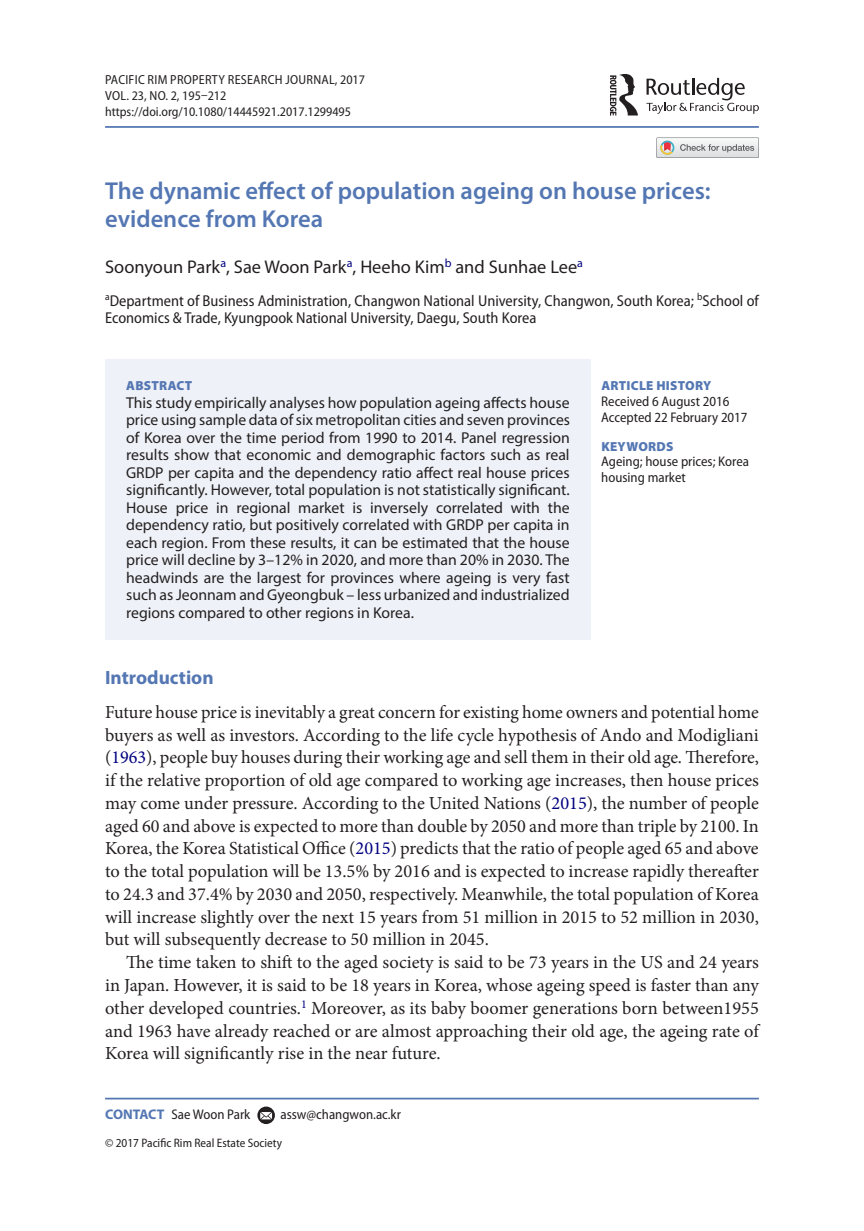
<style>
.page{position:relative;width:864px;height:1231px;background:#fff}
.page>*{position:absolute;margin:0;border:0;box-sizing:border-box;transform-origin:0 0}
.t1{font:600 24.5px/28px "Myriad Pro";color:#5477b3}
.t2{font:700 19.25px "Myriad Pro";color:#5477b3}
.t3{font:18.38px/22.8px "Minion Pro";color:#231f20;text-align:justify}
.t4{font:18.38px "Myriad Pro";color:#231f20}
.t5{font:15.75px/17.5px "Myriad Pro";color:#231f20;text-align:justify}
.t6{font:semi-condensed 15.75px/17.5px "Myriad Pro";color:#231f20}
.t7{font:semi-condensed 14px/15.8px "Myriad Pro";color:#231f20}
.t8{font:semi-condensed 13.12px/15.8px "Myriad Pro";color:#231f20}
.t9{font:900 13.12px "Myriad Pro";letter-spacing:.02em;color:#5477b3}
.t10{font:semi-condensed 12.25px "Myriad Pro";color:#231f20}
.s1{color:#000080}
.s2{font-weight:700;font-stretch:normal;color:#5477b3}
</style>
<div class="page">
<hr style="left:105px;top:126px;width:653px;height:2px;background:#5477b3">
<div style="left:105px;top:359px;width:485px;height:280px;background:#eef1f7"></div>
<hr style="left:105px;top:1097px;width:653px;height:2px;background:#5477b3">
<svg style="left:257px;top:1106px;width:18px;height:17px"></svg>
<svg style="left:260px;top:1111px;width:12px;height:8px"></svg>
<svg style="left:646px;top:78px;width:112px;height:36px"></svg>
<svg style="left:609px;top:74px;width:28px;height:42px"></svg>
<svg style="left:656px;top:137px;width:102px;height:21px"></svg>
<p class="t8" style="left:105px;top:72px;width:261px">Pacific Rim Property Research Journal, 2017<br>VOL. 23, NO. 2, 195–212 https://doi.org/10.1080/14445921.2017.1299495</p>
<h1 class="t1" style="left:105px;top:177px;width:607px">The dynamic effect of population ageing on house prices: evidence from Korea</h1>
<p class="t4" style="left:105px;top:256px;width:479px">Soonyoun Park<sup>a</sup>, Sae Woon Park<sup>a</sup>, Heeho Kim<sup>b</sup> and Sunhae Lee<sup>a</sup></p>
<p class="t6" style="left:105px;top:292px;width:655px"><sup>a</sup>Department of Business Administration, Changwon National University, Changwon, South Korea; <sup>b</sup>School of<br>Economics &amp; Trade, Kyungpook National University, Daegu, South Korea</p>
<p class="t9" style="left:126px;top:378px;width:68px">ABSTRACT</p>
<p class="t5" style="left:126px;top:393px;width:445px">This study empirically analyses how population ageing affects house price using sample data of six metropolitan cities and seven provinces of Korea over the time period from 1990 to 2014. Panel regression results show that economic and demographic factors such as real GRDP per capita and the dependency ratio affect real house prices significantly. However, total population is not statistically significant.<br>House price in regional market is inversely correlated with the dependency ratio, but positively correlated with GRDP per capita in each region. From these results, it can be estimated that the house price will decline by 3–12% in 2020, and more than 20% in 2030. The headwinds are the largest for provinces where ageing is very fast such as Jeonnam and Gyeongbuk – less urbanized and industrialized regions compared to other regions in Korea.</p>
<p class="t9" style="left:601px;top:378px;width:111px">ARTICLE HISTORY</p>
<p class="t7" style="left:601px;top:393px;width:148px">Received 6 August 2016<br>Accepted 22 February 2017</p>
<p class="t9" style="left:601px;top:438px;width:74px">KEYWORDS</p>
<p class="t7" style="left:601px;top:454px;width:149px">Ageing; house prices; Korea housing market</p>
<p class="t2" style="left:105px;top:664px;width:110px">Introduction</p>
<p class="t3" style="left:105px;top:700px;width:655px">Future house price is inevitably a great concern for existing home owners and potential home buyers as well as investors. According to the life cycle hypothesis of Ando and Modigliani (<span class="s1">1963</span>), people buy houses during their working age and sell them in their old age. Therefore, if the relative proportion of old age compared to working age increases, then house prices may come under pressure. According to the United Nations (<span class="s1">2015</span>), the number of people aged 60 and above is expected to more than double by 2050 and more than triple by 2100. In Korea, the Korea Statistical Office (<span class="s1">2015</span>) predicts that the ratio of people aged 65 and above to the total population will be 13.5% by 2016 and is expected to increase rapidly thereafter to 24.3 and 37.4% by 2030 and 2050, respectively. Meanwhile, the total population of Korea will increase slightly over the next 15 years from 51 million in 2015 to 52 million in 2030, but will subsequently decrease to 50 million in 2045.</p>
<p class="t3" style="left:105px;top:950px;width:655px;text-indent:21px">The time taken to shift to the aged society is said to be 73 years in the US and 24 years in Japan. However, it is said to be 18 years in Korea, whose ageing speed is faster than any other developed countries.<sup>1</sup> Moreover, as its baby boomer generations born between1955 and 1963 have already reached or are almost approaching their old age, the ageing rate of Korea will significantly rise in the near future.</p>
<p class="t7" style="left:105px;top:1106px;width:147px"><span class="s2">CONTACT</span> Sae Woon Park</p>
<p class="t7" style="left:280px;top:1106px;width:122px">assw@changwon.ac.kr</p>
<p class="t10" style="left:105px;top:1136px;width:178px">© 2017 Pacific Rim Real Estate Society</p>
</div>
